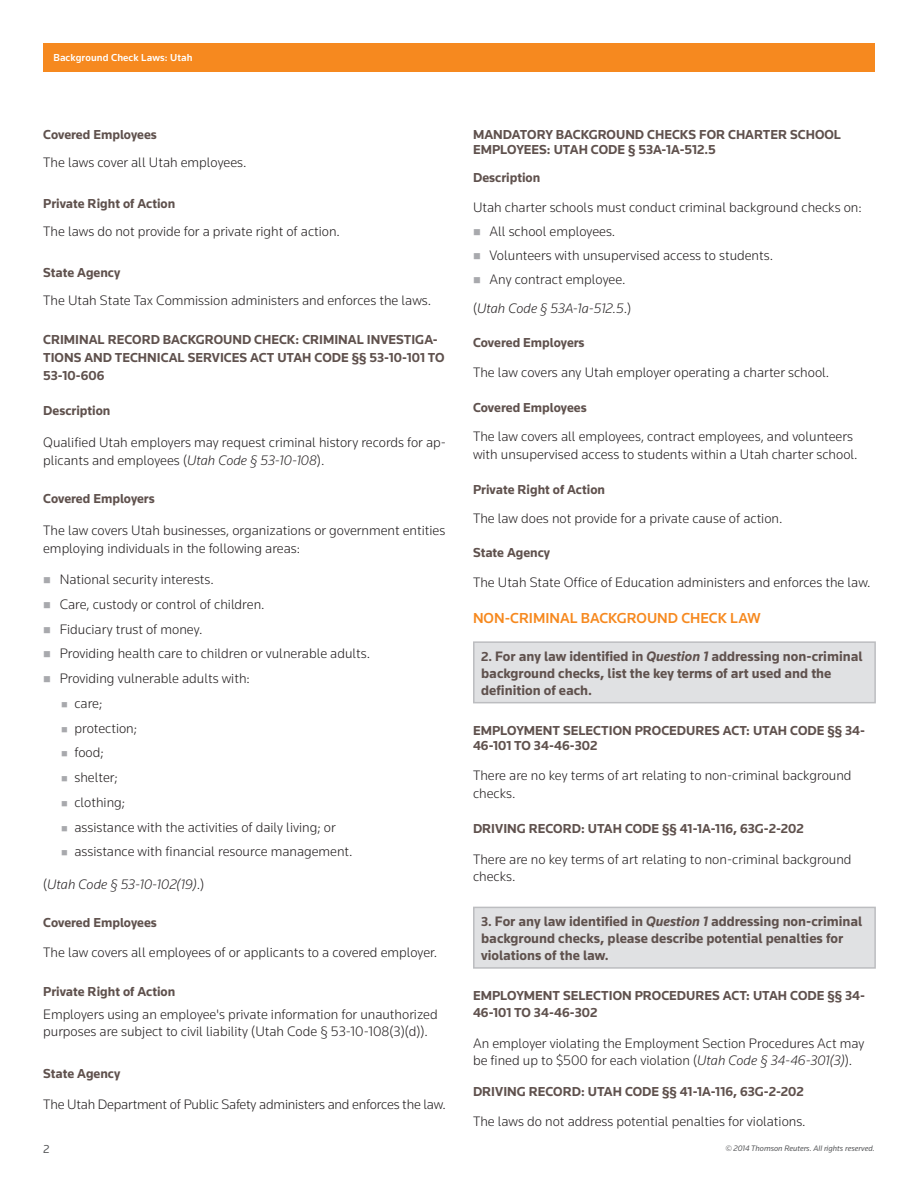
<style>
.page{position:relative;width:918px;height:1188px;background:#fff}
.page>*{position:absolute;margin:0;border:0;box-sizing:border-box;transform-origin:0 0}
.t1{font:500 15px "Knowledge";color:#f6891f}
.PLC_Text{font:300 14.25px/17.2px "Knowledge";color:#231f20}
.t2{font:700 14.25px/17.2px "Knowledge";color:#5f514d}
.t3{font:italic 300 14.25px "Knowledge";color:#231f20}
.t4{font:700 13.5px/18px "Knowledge";color:#5f514d}
.t5{font:12px "Knowledge";color:#57585a}
.t6{font:500 10.5px "Knowledge";letter-spacing:.01em;color:#fff}
.t7{font:italic 8.25px "Knowledge";color:#57585a}
.s1{font-style:italic}
.s2{font-style:normal}
.s3{font-size:13.5px}
</style>
<div class="page">
<div style="left:43px;top:43px;width:832px;height:29px;background:#f6891f"></div>
<div style="left:474px;top:642px;width:401px;height:61px;background:#e0e1e3"></div>
<div style="left:473px;top:641px;width:403px;height:62px;border:2px solid #bcbdc0"></div>
<div style="left:474px;top:907px;width:401px;height:61px;background:#e0e1e3"></div>
<div style="left:473px;top:907px;width:403px;height:62px;border:2px solid #bcbdc0"></div>
<p class="t6" style="left:53px;top:51px;width:141px">Background Check Laws: Utah</p>
<p class="t4" style="left:43px;top:125px;width:115px">Covered Employees</p>
<p class="PLC_Text" style="left:43px;top:153px;width:205px">The laws cover all Utah employees.</p>
<p class="t4" style="left:43px;top:194px;width:134px">Private Right of Action</p>
<p class="PLC_Text" style="left:43px;top:223px;width:298px">The laws do not provide for a private right of action.</p>
<p class="t4" style="left:43px;top:263px;width:79px">State Agency</p>
<p class="PLC_Text" style="left:43px;top:292px;width:390px">The Utah State Tax Commission administers and enforces the laws.</p>
<p class="t4" style="left:43px;top:330px;width:403px">CRIMINAL RECORD BACKGROUND CHECK: CRIMINAL INVESTIGA-<br>TIONS AND TECHNICAL SERVICES ACT UTAH CODE §§ 53-10-101 TO<br>53-10-606</p>
<p class="t4" style="left:43px;top:402px;width:69px">Description</p>
<p class="PLC_Text" style="left:43px;top:433px;width:404px;line-height:18px">Qualified Utah employers may request criminal history records for ap&shy;plicants and employees (<span class="s1">Utah Code § 53-10-108</span>).</p>
<p class="t4" style="left:43px;top:490px;width:113px">Covered Employers</p>
<p class="PLC_Text" style="left:43px;top:521px;width:404px;line-height:18px">The law covers Utah businesses, organizations or government entities employing individuals in the following areas:</p>
<p class="PLC_Text" style="left:60px;top:571px;width:156px">National security interests.</p>
<p class="PLC_Text" style="left:60px;top:595px;width:206px">Care, custody or control of children.</p>
<p class="PLC_Text" style="left:60px;top:620px;width:144px">Fiduciary trust of money.</p>
<p class="PLC_Text" style="left:60px;top:645px;width:312px">Providing health care to children or vulnerable adults.</p>
<p class="PLC_Text" style="left:60px;top:670px;width:192px">Providing vulnerable adults with:</p>
<p class="PLC_Text" style="left:75px;top:694px;width:30px">care;</p>
<p class="PLC_Text" style="left:75px;top:719px;width:64px">protection;</p>
<p class="PLC_Text" style="left:75px;top:744px;width:31px">food;</p>
<p class="PLC_Text" style="left:75px;top:769px;width:45px">shelter;</p>
<p class="PLC_Text" style="left:75px;top:793px;width:52px">clothing;</p>
<p class="PLC_Text" style="left:75px;top:818px;width:263px">assistance with the activities of daily living; or</p>
<p class="PLC_Text" style="left:75px;top:843px;width:280px">assistance with financial resource management.</p>
<p class="t3" style="left:43px;top:875px;width:163px"><span class="s2">(</span>Utah Code § 53-10-102(19)<span class="s2">.)</span></p>
<p class="t4" style="left:43px;top:913px;width:115px">Covered Employees</p>
<p class="PLC_Text" style="left:43px;top:944px;width:396px">The law covers all employees of or applicants to a covered employer.</p>
<p class="t4" style="left:43px;top:982px;width:134px">Private Right of Action</p>
<p class="PLC_Text" style="left:43px;top:1005px;width:396px">Employers using an employee's private information for unauthorized purposes are subject to civil liability (Utah Code § 53-10-108(3)(d)).</p>
<p class="t4" style="left:43px;top:1064px;width:79px">State Agency</p>
<p class="PLC_Text" style="left:43px;top:1095px;width:404px">The Utah Department of Public Safety administers and enforces the law.</p>
<p class="t4" style="left:473px;top:125px;width:370px">MANDATORY BACKGROUND CHECKS FOR CHARTER SCHOOL</p>
<p class="t4" style="left:473px;top:140px;width:244px">EMPLOYEES: UTAH CODE § 53A-1A-512.5</p>
<p class="t4" style="left:473px;top:168px;width:69px">Description</p>
<p class="PLC_Text" style="left:473px;top:198px;width:390px">Utah charter schools must conduct criminal background checks on:</p>
<p class="PLC_Text" style="left:490px;top:223px;width:127px">All school employees.</p>
<p class="PLC_Text" style="left:490px;top:247px;width:285px">Volunteers with unsupervised access to students.</p>
<p class="PLC_Text" style="left:490px;top:271px;width:138px">Any contract employee.</p>
<p class="t3" style="left:473px;top:300px;width:160px"><span class="s2">(</span>Utah Code § 53A-1a-512.5<span class="s2">.)</span></p>
<p class="t4" style="left:473px;top:334px;width:113px">Covered Employers</p>
<p class="PLC_Text" style="left:473px;top:363px;width:358px">The law covers any Utah employer operating a charter school.</p>
<p class="t4" style="left:473px;top:398px;width:115px">Covered Employees</p>
<p class="PLC_Text" style="left:473px;top:428px;width:386px">The law covers all employees, contract employees, and volunteers with unsupervised access to students within a Utah charter school.</p>
<p class="t4" style="left:473px;top:480px;width:134px">Private Right of Action</p>
<p class="PLC_Text" style="left:473px;top:510px;width:311px">The law does not provide for a private cause of action.</p>
<p class="t4" style="left:473px;top:543px;width:79px">State Agency</p>
<p class="PLC_Text" style="left:473px;top:573px;width:399px">The Utah State Office of Education administers and enforces the law.</p>
<p class="t1" style="left:473px;top:609px;width:289px">NON-CRIMINAL BACKGROUND CHECK LAW</p>
<p class="t2" style="left:481px;top:647px;width:383px"><span class="s3">2.</span> For any law identified in <span class="s1">Question 1</span> addressing non-criminal background checks, list the key terms of art used and the definition of each.</p>
<p class="t4" style="left:473px;top:722px;width:394px;line-height:15px">EMPLOYMENT SELECTION PROCEDURES ACT: UTAH CODE §§ 34-<br>46-101 TO 34-46-302</p>
<p class="PLC_Text" style="left:473px;top:767px;width:380px">There are no key terms of art relating to non-criminal background checks.</p>
<p class="t4" style="left:473px;top:819px;width:332px">DRIVING RECORD: UTAH CODE §§ 41-1A-116, 63G-2-202</p>
<p class="PLC_Text" style="left:473px;top:850px;width:380px">There are no key terms of art relating to non-criminal background checks.</p>
<p class="t2" style="left:481px;top:912px;width:382px"><span class="s3">3.</span> For any law identified in <span class="s1">Question 1</span> addressing non-criminal background checks, please describe potential penalties for violations of the law.</p>
<p class="t4" style="left:473px;top:987px;width:394px;line-height:17.2px">EMPLOYMENT SELECTION PROCEDURES ACT: UTAH CODE §§ 34-<br>46-101 TO 34-46-302</p>
<p class="PLC_Text" style="left:473px;top:1035px;width:393px">An employer violating the Employment Section Procedures Act may be fined up to $500 for each violation (<span class="s1">Utah Code § 34-46-301(3)</span>).</p>
<p class="t4" style="left:473px;top:1082px;width:332px">DRIVING RECORD: UTAH CODE §§ 41-1A-116, 63G-2-202</p>
<p class="PLC_Text" style="left:473px;top:1112px;width:334px">The laws do not address potential penalties for violations.</p>
<p class="t5" style="left:43px;top:1141px;width:8px">2</p>
<p class="t7" style="left:725px;top:1143px;width:151px">© 2014 Thomson Reuters. All rights reserved.</p>
</div>
